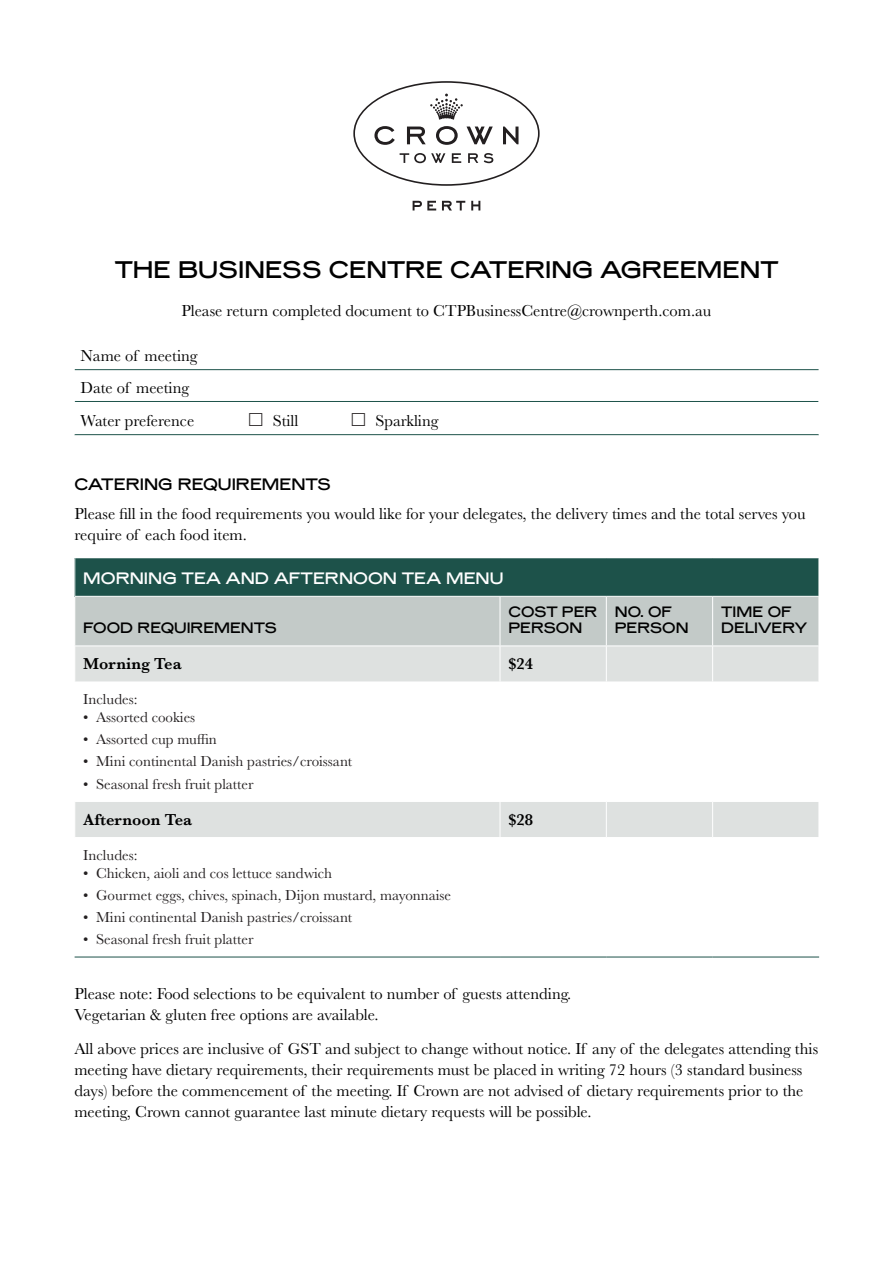
<style>
.page{position:relative;width:893px;height:1263px;background:#fff}
.page>*{position:absolute;margin:0;border:0;box-sizing:border-box;transform-origin:0 0}
.t1{font:24px "Mars Extended";color:#000}
.t2{font:16.5px/21px "Baskerville";color:#000}
.t3{font:16.5px "Mars Extended";color:#fff}
.t4{font:600 16.5px "Baskerville";color:#000}
.t5{font:16.5px "Mars Extended";color:#000}
.t6{font:15px "Baskerville";color:#231f20}
.t7{font:15px/16.5px "Mars Extended";color:#000}
</style>
<div class="page">
<svg style="left:353px;top:81px;width:187px;height:105px"></svg>
<svg style="left:413px;top:201px;width:23px;height:9px"></svg>
<svg style="left:442px;top:201px;width:23px;height:9px"></svg>
<svg style="left:471px;top:201px;width:9px;height:9px"></svg>
<hr style="left:75px;top:369px;width:744px;height:1px;background:#1d524a">
<hr style="left:75px;top:401px;width:744px;height:1px;background:#1d524a">
<hr style="left:74px;top:434px;width:745px;height:1px;background:#1d524a">
<hr style="left:818px;top:401px;width:1px;height:33px;background:#fff">
<div style="left:75px;top:558px;width:744px;height:38px;background:#1d524a"></div>
<div style="left:75px;top:597px;width:744px;height:48px;background:#c3cac8"></div>
<svg style="left:75px;top:646px;width:744px;height:191px"></svg>
<hr style="left:500px;top:597px;width:1px;height:48px;background:#fff">
<hr style="left:606px;top:597px;width:1px;height:48px;background:#fff">
<hr style="left:712px;top:597px;width:1px;height:48px;background:#fff">
<hr style="left:500px;top:646px;width:1px;height:36px;background:#fff">
<hr style="left:606px;top:646px;width:1px;height:36px;background:#fff">
<hr style="left:712px;top:646px;width:1px;height:36px;background:#fff">
<hr style="left:500px;top:802px;width:1px;height:35px;background:#fff">
<hr style="left:606px;top:802px;width:1px;height:35px;background:#fff">
<hr style="left:712px;top:802px;width:1px;height:35px;background:#fff">
<hr style="left:75px;top:682px;width:1px;height:119px;background:#fff">
<hr style="left:74px;top:682px;width:426px;height:1px;background:#fff">
<hr style="left:500px;top:682px;width:106px;height:1px;background:#fff">
<hr style="left:606px;top:682px;width:107px;height:1px;background:#fff">
<hr style="left:713px;top:682px;width:106px;height:1px;background:#fff">
<hr style="left:75px;top:957px;width:425px;height:1px;background:#1d524a">
<hr style="left:500px;top:957px;width:106px;height:1px;background:#1d524a">
<hr style="left:606px;top:957px;width:107px;height:1px;background:#1d524a">
<hr style="left:713px;top:957px;width:106px;height:1px;background:#1d524a">
<hr style="left:74px;top:801px;width:426px;height:1px;background:#fff">
<hr style="left:500px;top:801px;width:106px;height:1px;background:#fff">
<hr style="left:606px;top:801px;width:107px;height:1px;background:#fff">
<hr style="left:713px;top:801px;width:106px;height:1px;background:#fff">
<h1 class="t1" style="left:115px;top:253px;width:665px">THE BUSINESS CENTRE CATERING AGREEMENT</h1>
<p class="t2" style="left:181px;top:301px;width:531px">Please return completed document to CTPBusinessCentre@crownperth.com.au</p>
<p class="t2" style="left:81px;top:340px;width:119px;line-height:32.5px">Name of meeting<br>Date of meeting<br>Water preference</p>
<p class="t2" style="left:273px;top:411px;width:27px">Still</p>
<p class="t2" style="left:375px;top:411px;width:65px">Sparkling</p>
<p class="t5" style="left:74px;top:473px;width:258px">CATERING REQUIREMENTS</p>
<p class="t2" style="left:74px;top:504px;width:733px">Please fill in the food requirements you would like for your delegates, the delivery times and the total serves you require of each food item.</p>
<p class="t3" style="left:83px;top:566px;width:422px">MORNING TEA AND AFTERNOON TEA MENU</p>
<p class="t7" style="left:83px;top:619px;width:195px">FOOD REQUIREMENTS</p>
<p class="t7" style="left:508px;top:602px;width:90px">COST PER<br>PERSON</p>
<p class="t7" style="left:615px;top:602px;width:75px">NO. OF<br>PERSON</p>
<p class="t7" style="left:721px;top:602px;width:88px">TIME OF<br>DELIVERY</p>
<p class="t4" style="left:83px;top:652px;width:100px">Morning Tea</p>
<p class="t4" style="left:508px;top:652px;width:26px">$24</p>
<p class="t6" style="left:83px;top:689px;width:56px">Includes:</p>
<p class="t6" style="left:83px;top:707px;width:113px">• Assorted cookies</p>
<p class="t6" style="left:83px;top:730px;width:135px">• Assorted cup muffin</p>
<p class="t6" style="left:83px;top:752px;width:271px">• Mini continental Danish pastries/croissant</p>
<p class="t6" style="left:83px;top:774px;width:172px">• Seasonal fresh fruit platter</p>
<p class="t4" style="left:83px;top:808px;width:110px">Afternoon Tea</p>
<p class="t4" style="left:508px;top:808px;width:26px">$28</p>
<p class="t6" style="left:83px;top:845px;width:56px">Includes:</p>
<p class="t6" style="left:83px;top:863px;width:250px">• Chicken, aioli and cos lettuce sandwich</p>
<p class="t6" style="left:83px;top:885px;width:369px">• Gourmet eggs, chives, spinach, Dijon mustard, mayonnaise</p>
<p class="t6" style="left:83px;top:907px;width:271px">• Mini continental Danish pastries/croissant</p>
<p class="t6" style="left:83px;top:930px;width:172px">• Seasonal fresh fruit platter</p>
<p class="t2" style="left:74px;top:984px;width:498px">Please note: Food selections to be equivalent to number of guests attending.<br>Vegetarian &amp; gluten free options are available.</p>
<p class="t2" style="left:74px;top:1039px;width:745px">All above prices are inclusive of GST and subject to change without notice. If any of the delegates attending this meeting have dietary requirements, their requirements must be placed in writing 72 hours (3 standard business days) before the commencement of the meeting. If Crown are not advised of dietary requirements prior to the meeting, Crown cannot guarantee last minute dietary requests will be possible.</p>
</div>
